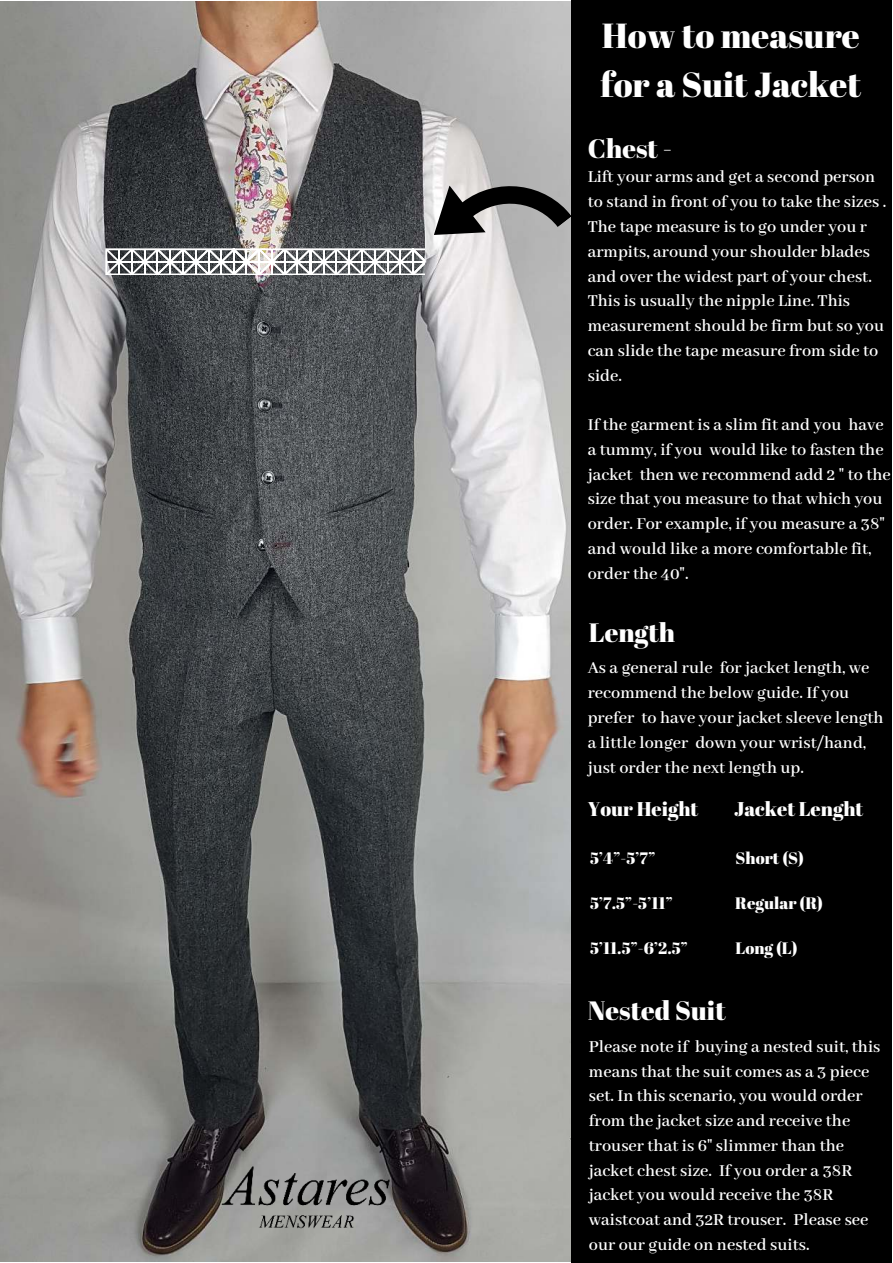
<style>
.page{position:relative;width:893px;height:1263px;background:#fff}
.page>*{position:absolute;margin:0;border:0;box-sizing:border-box;transform-origin:0 0}
.t1{font:34.8px/48.4px "Abril Fatface";color:#fff}
.t2{font:26.55px "Abril Fatface";color:#fff}
.t3{font:19.8px "Abril Fatface";color:#fff}
.t4{font:600 18.15px/24.8px "Abhaya Libre";color:#fff}
.t5{font:16.5px "Abril Fatface";color:#fff}
</style>
<div class="page">
<img style="left:0;top:1px;width:571px;height:1260px">
<div style="left:571px;top:0;width:321px;height:1263px;background:#000"></div>
<svg style="left:434px;top:176px;width:137px;height:59px;background:#797878"></svg>
<img style="left:149px;top:1144px;width:315px;height:100px">
<svg style="left:105px;top:248px;width:319px;height:27px"></svg>
<hr style="left:220px;top:250px;width:2px;height:24px;background:#fff">
<h1 class="t1" style="left:600px;top:11px;width:262px">How to measure for a Suit Jacket</h1>
<h2 class="t2" style="left:588px;top:130px;width:86px">Chest -</h2>
<p class="t4" style="left:588px;top:165px;width:300px">Lift your arms and get a second person to stand in front of you to take the sizes .<br>The tape measure is to go under you r armpits, around your shoulder blades and over the widest part of your chest.<br>This is usually the nipple Line. This measurement should be firm but so you can slide the tape measure from side to side.</p>
<p class="t4" style="left:588px;top:413px;width:305px">If the garment is a slim fit and you have a tummy, if you would like to fasten the jacket then we recommend add 2 " to the size that you measure to that which you order. For example, if you measure a 38" and would like a more comfortable fit, order the 40".</p>
<h2 class="t2" style="left:589px;top:614px;width:88px">Length</h2>
<p class="t4" style="left:588px;top:656px;width:297px">As a general rule for jacket length, we recommend the below guide. If you prefer to have your jacket sleeve length a little longer down your wrist/hand, just order the next length up.</p>
<p class="t3" style="left:588px;top:795px;width:112px">Your Height</p>
<p class="t3" style="left:734px;top:795px;width:131px">Jacket Lenght</p>
<p class="t5" style="left:590px;top:846px;width:67px">5’4”-5’7”</p>
<p class="t5" style="left:736px;top:846px;width:70px">Short (S)</p>
<p class="t5" style="left:590px;top:891px;width:84px">5’7.5”-5’11”</p>
<p class="t5" style="left:735px;top:891px;width:89px">Regular (R)</p>
<p class="t5" style="left:590px;top:936px;width:99px">5’11.5”-6’2.5”</p>
<p class="t5" style="left:736px;top:936px;width:64px">Long (L)</p>
<h2 class="t2" style="left:588px;top:992px;width:139px">Nested Suit</h2>
<p class="t4" style="left:589px;top:1035px;width:293px">Please note if buying a nested suit, this means that the suit comes as a 3 piece set. In this scenario, you would order from the jacket size and receive the trouser that is 6" slimmer than the jacket chest size. If you order a 38R jacket you would receive the 38R waistcoat and 32R trouser. Please see our our guide on nested suits.</p>
</div>
